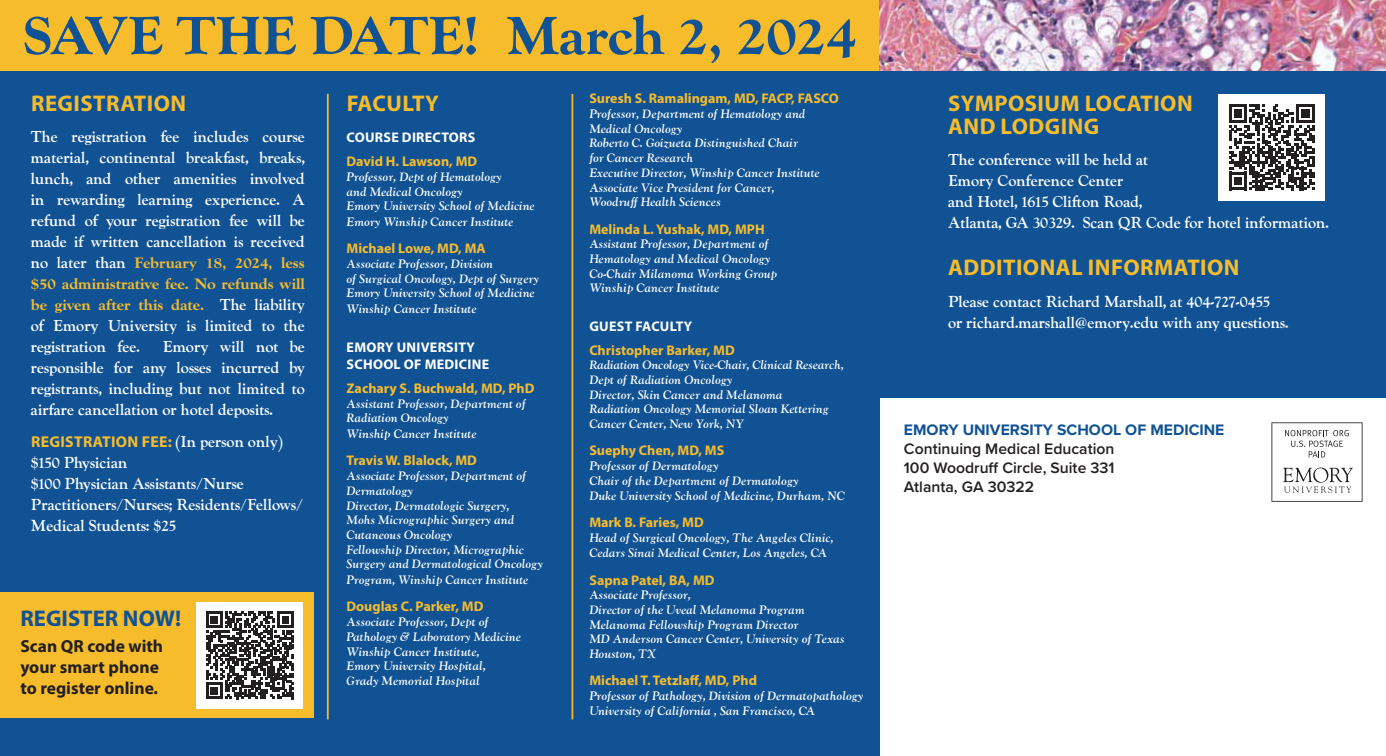
<style>
.page{position:relative;width:1386px;height:756px;background:#fff}
.page>*{position:absolute;margin:0;border:0;box-sizing:border-box;transform-origin:0 0}
.t1{font:700 expanded 56px "Goudy Old Sty";color:#105294}
.t2{font:700 22.75px "Myriad Pro";letter-spacing:.02em;color:#f6bc2c}
.t3{font:700 22.75px "Myriad Pro";color:#105294}
.t4{font:700 17.5px "Myriad Pro";color:#231f20}
.t5{font:700 15.75px/21px "LTC Goudy Oldstyle Pro";color:#fff;text-align:justify}
.t6{font:600 15.75px/18.9px "Proxima Nova";color:#231f20}
.t7{font:700 15.75px "Proxima Nova";color:#105294}
.t8{font:700 15.75px "Myriad Pro";letter-spacing:.02em;color:#f6bc2c}
.t9{font:700 14px "Myriad Pro";color:#f6bc2c}
.t10{font:700 14px "Myriad Pro";letter-spacing:.02em;color:#fff}
.t11{font:italic 700 12.25px/14.7px "LTC Goudy Oldstyle Pro";color:#fff}
.s1{font-family:"Goudy Old Sty";font-stretch:expanded;color:#f6bc2c}
.s2{font-family:"LTC Goudy Oldstyle Pro";color:#fff}
</style>
<div class="page">
<div style="left:0;top:12px;width:879px;height:744px;background:#105294"></div>
<div style="left:0;top:592px;width:314px;height:126px;background:#f6bc2c"></div>
<div style="left:851px;top:44px;width:535px;height:353px;background:#105294"></div>
<svg style="left:1271px;top:422px;width:92px;height:80px"></svg>
<div style="left:196px;top:602px;width:107px;height:107px;background:#fff"></div>
<svg style="left:206px;top:611px;width:88px;height:88px"></svg>
<div style="left:0;top:0;width:879px;height:71px;background:#f6bc2c"></div>
<img style="left:879px;top:0;width:507px;height:71px">
<div style="left:1218px;top:94px;width:107px;height:107px;background:#fff"></div>
<svg style="left:1229px;top:104px;width:86px;height:86px"></svg>
<hr style="left:327px;top:94px;width:2px;height:625px;background:#f6bc2c">
<hr style="left:572px;top:94px;width:1px;height:625px;background:#f6bc2c">
<p class="t1" style="left:23px;top:4px;width:834px">SAVE THE DATE! March 2, 2024</p>
<p class="t2" style="left:31px;top:88px;width:157px">REGISTRATION</p>
<p class="t5" style="left:31px;top:127px;width:276px">The registration fee includes course material, continental breakfast, breaks, lunch, and other amenities involved in rewarding learning experience. A refund of your registration fee will be made if written cancellation is received no later than <span class="s1">February 18, 2024, less $50 administrative fee. No refunds will be given after this date.</span> The liability of Emory University is limited to the registration fee.</p>
<p class="t9" style="left:589px;top:90px;width:251px">Suresh S. Ramalingam, MD, FACP, FASCO</p>
<p class="t11" style="left:589px;top:107px;width:218px">Professor, Department of Hematology and</p>
<p class="t11" style="left:589px;top:121px;width:95px">Medical Oncology</p>
<p class="t11" style="left:589px;top:136px;width:210px">Roberto C. Goizueta Distinguished Chair</p>
<p class="t11" style="left:589px;top:151px;width:105px">for Cancer Research</p>
<p class="t11" style="left:589px;top:165px;width:232px">Executive Director, Winship Cancer Institute</p>
<p class="t11" style="left:589px;top:180px;width:187px">Associate Vice President for Cancer,</p>
<p class="t11" style="left:589px;top:195px;width:133px">Woodruff Health Sciences</p>
<p class="t9" style="left:589px;top:220px;width:177px">Melinda L. Yushak, MD, MPH</p>
<p class="t11" style="left:589px;top:237px;width:181px">Assistant Professor, Department of</p>
<p class="t11" style="left:589px;top:251px;width:182px">Hematology and Medical Oncology</p>
<p class="t11" style="left:589px;top:266px;width:190px">Co-Chair Milanoma Working Group</p>
<p class="t11" style="left:589px;top:281px;width:132px">Winship Cancer Institute</p>
<p class="t10" style="left:590px;top:317px;width:104px">GUEST FACULTY</p>
<p class="t9" style="left:589px;top:341px;width:147px">Christopher Barker, MD</p>
<p class="t11" style="left:589px;top:358px;width:256px">Radiation Oncology Vice-Chair, Clinical Research,</p>
<p class="t11" style="left:589px;top:373px;width:144px">Dept of Radiation Oncology</p>
<p class="t11" style="left:589px;top:387px;width:195px">Director, Skin Cancer and Melanoma</p>
<p class="t11" style="left:589px;top:402px;width:241px">Radiation Oncology Memorial Sloan Kettering<br>Cancer Center, New York, NY</p>
<p class="t9" style="left:589px;top:442px;width:137px">Suephy Chen, MD, MS</p>
<p class="t11" style="left:589px;top:459px;width:131px">Professor of Dermatology</p>
<p class="t11" style="left:589px;top:473px;width:211px">Chair of the Department of Dermatology</p>
<p class="t11" style="left:589px;top:488px;width:257px">Duke University School of Medicine, Durham, NC</p>
<p class="t9" style="left:589px;top:513px;width:116px">Mark B. Faries, MD</p>
<p class="t11" style="left:589px;top:530px;width:246px;line-height:15.8px">Head of Surgical Oncology, The Angeles Clinic,<br>Cedars Sinai Medical Center, Los Angeles, CA</p>
<p class="t9" style="left:589px;top:571px;width:127px">Sapna Patel, BA, MD</p>
<p class="t11" style="left:589px;top:588px;width:103px">Associate Professor,</p>
<p class="t11" style="left:589px;top:603px;width:217px">Director of the Uveal Melanoma Program</p>
<p class="t11" style="left:589px;top:617px;width:211px">Melanoma Fellowship Program Director</p>
<p class="t11" style="left:589px;top:632px;width:257px">MD Anderson Cancer Center, University of Texas</p>
<p class="t11" style="left:589px;top:647px;width:68px">Houston, TX</p>
<p class="t9" style="left:589px;top:672px;width:169px">Michael T. Tetzlaff, MD, Phd</p>
<p class="t11" style="left:589px;top:689px;width:275px">Professor of Pathology, Division of Dermatopathology</p>
<p class="t11" style="left:589px;top:703px;width:227px">University of California , San Francisco, CA</p>
<p class="t2" style="left:347px;top:88px;width:94px">FACULTY</p>
<p class="t10" style="left:347px;top:129px;width:130px">COURSE DIRECTORS</p>
<p class="t9" style="left:346px;top:152px;width:132px">David H. Lawson, MD</p>
<p class="t11" style="left:346px;top:169px;width:157px">Professor, Dept of Hematology</p>
<p class="t11" style="left:346px;top:184px;width:118px">and Medical Oncology</p>
<p class="t11" style="left:346px;top:199px;width:190px">Emory University School of Medicine</p>
<p class="t11" style="left:346px;top:215px;width:168px">Emory Winship Cancer Institute</p>
<p class="t9" style="left:346px;top:240px;width:141px">Michael Lowe, MD, MA</p>
<p class="t11" style="left:346px;top:257px;width:148px">Associate Professor, Division</p>
<p class="t11" style="left:346px;top:271px;width:194px">of Surgical Oncology, Dept of Surgery</p>
<p class="t11" style="left:346px;top:286px;width:190px">Emory University School of Medicine</p>
<p class="t11" style="left:346px;top:302px;width:132px">Winship Cancer Institute</p>
<p class="t10" style="left:347px;top:338px;width:130px">EMORY UNIVERSITY</p>
<p class="t10" style="left:347px;top:355px;width:144px">SCHOOL OF MEDICINE</p>
<p class="t9" style="left:346px;top:379px;width:190px">Zachary S. Buchwald, MD, PhD</p>
<p class="t11" style="left:346px;top:396px;width:181px">Assistant Professor, Department of</p>
<p class="t11" style="left:346px;top:411px;width:104px">Radiation Oncology</p>
<p class="t11" style="left:346px;top:427px;width:132px">Winship Cancer Institute</p>
<p class="t9" style="left:346px;top:452px;width:132px">Travis W. Blalock, MD</p>
<p class="t11" style="left:346px;top:469px;width:181px">Associate Professor, Department of<br>Dermatology</p>
<p class="t11" style="left:346px;top:498px;width:165px">Director, Dermatologic Surgery,</p>
<p class="t11" style="left:346px;top:513px;width:169px">Mohs Micrographic Surgery and</p>
<p class="t11" style="left:346px;top:527px;width:107px">Cutaneous Oncology</p>
<p class="t11" style="left:346px;top:542px;width:179px">Fellowship Director, Micrographic</p>
<p class="t11" style="left:346px;top:556px;width:198px;line-height:15.8px">Surgery and Dermatological Oncology<br>Program, Winship Cancer Institute</p>
<p class="t9" style="left:346px;top:598px;width:138px">Douglas C. Parker, MD</p>
<p class="t11" style="left:346px;top:615px;width:144px">Associate Professor, Dept of</p>
<p class="t11" style="left:346px;top:629px;width:176px">Pathology &amp; Laboratory Medicine</p>
<p class="t11" style="left:346px;top:644px;width:135px">Winship Cancer Institute,</p>
<p class="t11" style="left:346px;top:659px;width:141px">Emory University Hospital,</p>
<p class="t11" style="left:346px;top:673px;width:135px">Grady Memorial Hospital</p>
<p class="t5" style="left:31px;top:337px;width:276px;text-indent:132px">Emory will not be responsible for any losses incurred by registrants, including but not limited to airfare cancellation or hotel deposits.</p>
<p class="t8" style="left:31px;top:431px;width:254px">REGISTRATION FEE: <span class="s2">(In person only)</span></p>
<p class="t5" style="left:31px;top:453px;width:98px">$150 Physician</p>
<p class="t5" style="left:31px;top:474px;width:274px;text-align:left">$100 Physician Assistants/Nurse<br>Practitioners/Nurses; Residents/Fellows/<br>Medical Students: $25</p>
<p class="t3" style="left:20px;top:603px;width:162px">REGISTER NOW!</p>
<p class="t4" style="left:20px;top:635px;width:144px">Scan QR code with</p>
<p class="t4" style="left:20px;top:656px;width:140px">your smart phone</p>
<p class="t4" style="left:20px;top:677px;width:139px">to register online.</p>
<p class="t2" style="left:948px;top:88px;width:246px">SYMPOSIUM LOCATION</p>
<p class="t2" style="left:948px;top:111px;width:153px">AND LODGING</p>
<p class="t5" style="left:948px;top:150px;width:202px">The conference will be held at</p>
<p class="t5" style="left:948px;top:171px;width:177px">Emory Conference Center</p>
<p class="t5" style="left:948px;top:192px;width:196px">and Hotel, 1615 Clifton Road,</p>
<p class="t5" style="left:948px;top:213px;width:383px">Atlanta, GA 30329. Scan QR Code for hotel information.</p>
<p class="t2" style="left:948px;top:253px;width:293px">ADDITIONAL INFORMATION</p>
<p class="t5" style="left:948px;top:292px;width:324px">Please contact Richard Marshall, at 404-727-0455</p>
<p class="t5" style="left:948px;top:313px;width:342px">or richard.marshall@emory.edu with any questions.</p>
<p class="t7" style="left:904px;top:418px;width:322px">EMORY UNIVERSITY SCHOOL OF MEDICINE</p>
<p class="t6" style="left:904px;top:439px;width:212px">Continuing Medical Education<br>100 Woodruff Circle, Suite 331</p>
<p class="t6" style="left:904px;top:476px;width:132px">Atlanta, GA 30322</p>
</div>
